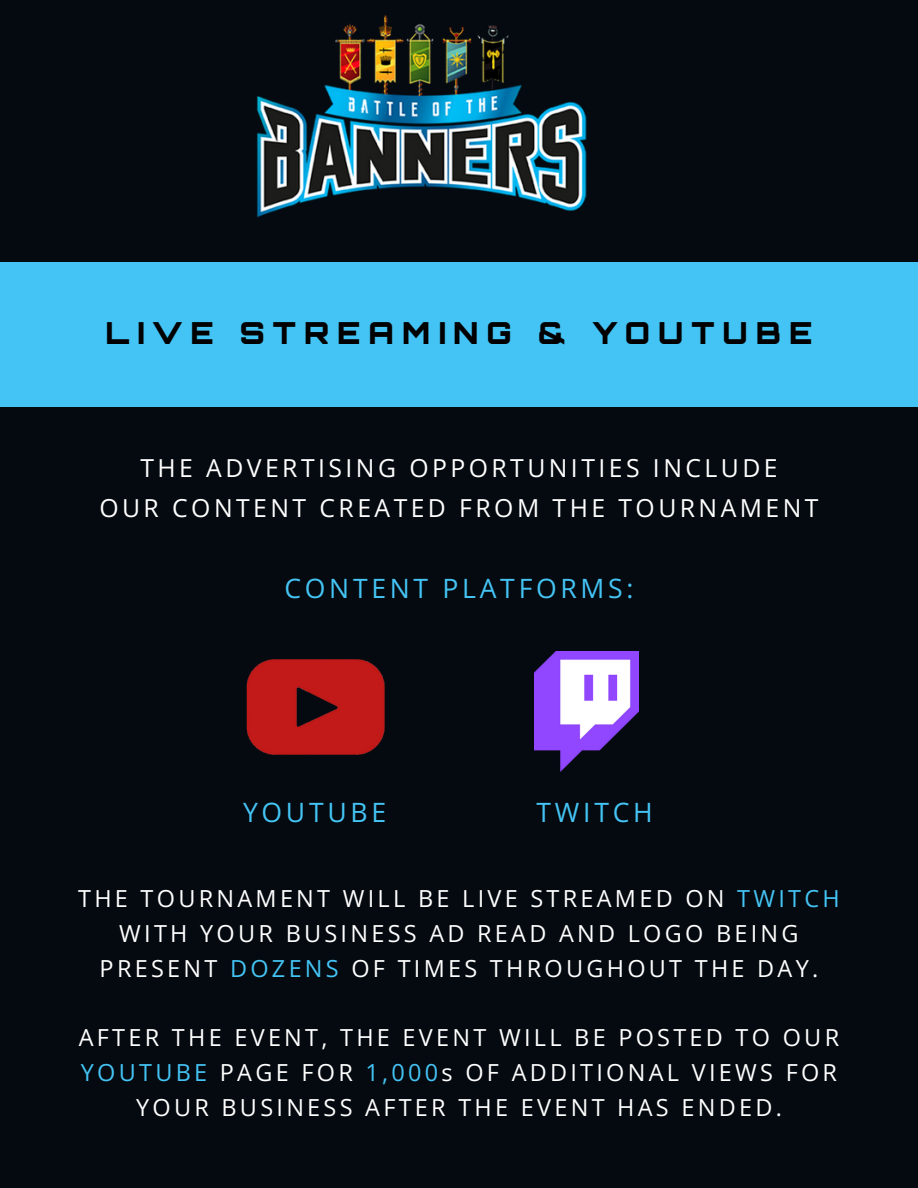
<style>
.page{position:relative;width:918px;height:1188px;background:#050a10}
.page>*{position:absolute;margin:0;border:0;box-sizing:border-box;transform-origin:0 0}
.t1{font:900 30.45px "Orbitron";letter-spacing:.265em;color:#000}
.t2{font:26.55px "Open Sans";letter-spacing:.14em;color:#44c4f4}
.t3{font:24.75px/39.3px "Open Sans";letter-spacing:.14em;color:#fff;text-align:center}
.t4{font:23.55px/34.8px "Open Sans";letter-spacing:.14em;color:#fff;text-align:center}
.s1{color:#44c4f4}
</style>
<div class="page">
<div style="left:0;top:262px;width:918px;height:145px;background:#44c4f4"></div>
<img style="left:256px;top:15px;width:331px;height:203px">
<img style="left:246px;top:659px;width:139px;height:96px">
<img style="left:535px;top:652px;width:103px;height:120px">
<h1 class="t1" style="left:105px;top:321px;width:709px">LIVE STREAMING &amp; YOUTUBE</h1>
<h2 class="t3" style="left:99px;top:448px;width:721px">THE ADVERTISING OPPORTUNITIES INCLUDE<br>OUR CONTENT CREATED FROM THE TOURNAMENT</h2>
<h2 class="t2" style="left:284px;top:570px;width:350px">CONTENT PLATFORMS:</h2>
<p class="t2" style="left:243px;top:794px;width:145px">YOUTUBE</p>
<p class="t2" style="left:537px;top:794px;width:118px">TWITCH</p>
<h2 class="t4" style="left:78px;top:880px;width:763px">THE TOURNAMENT WILL BE LIVE STREAMED ON <span class="s1">TWITCH<br></span>WITH YOUR BUSINESS AD READ AND LOGO BEING<br>PRESENT <span class="s1">DOZENS</span> OF TIMES THROUGHOUT THE DAY.</h2>
<h2 class="t4" style="left:79px;top:1020px;width:762px">AFTER THE EVENT, THE EVENT WILL BE POSTED TO OUR<br><span class="s1">YOUTUBE</span> PAGE FOR <span class="s1">1,000</span>s OF ADDITIONAL VIEWS FOR<br>YOUR BUSINESS AFTER THE EVENT HAS ENDED.</h2>
</div>
